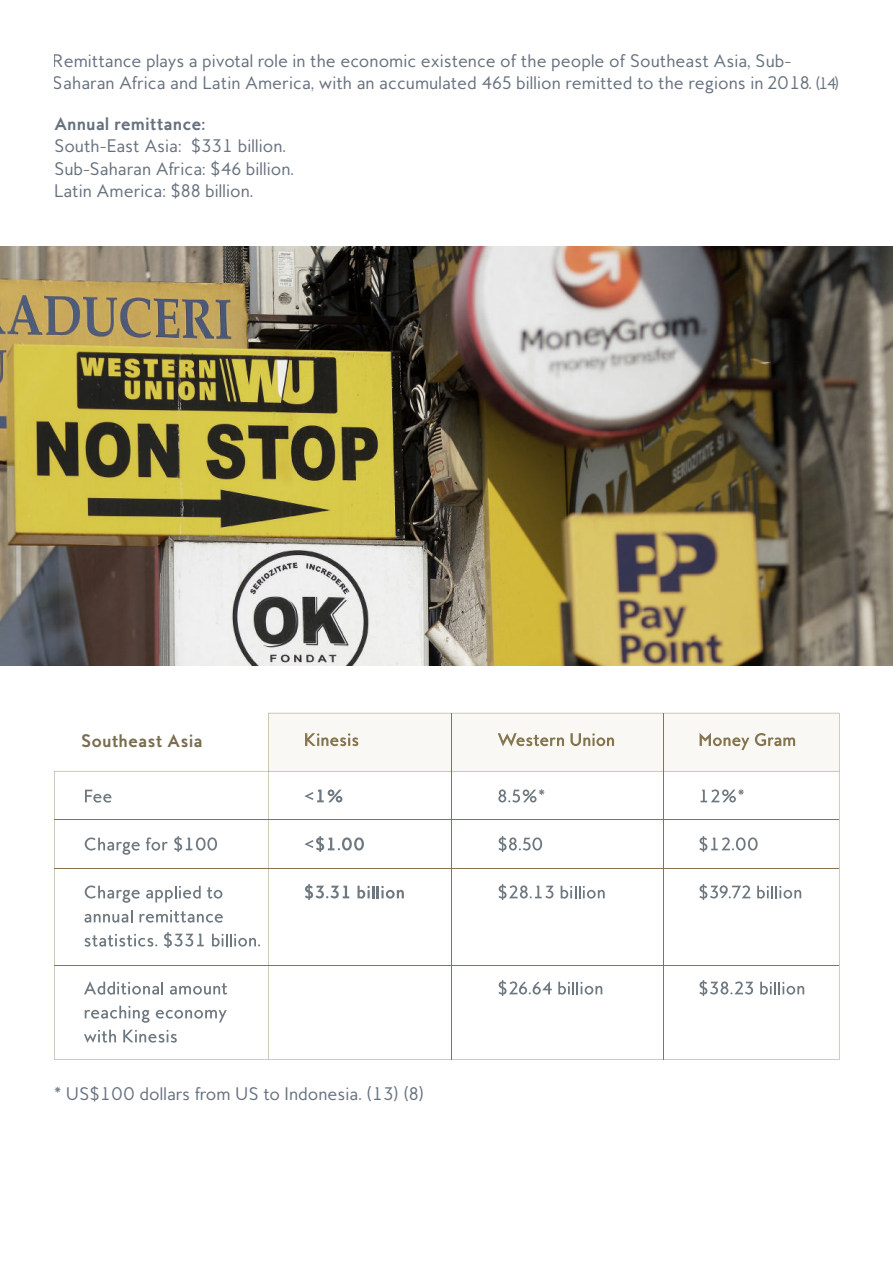
<style>
.page{position:relative;width:893px;height:1263px;background:#fff}
.page>*{position:absolute;margin:0;border:0;box-sizing:border-box;transform-origin:0 0}
.t1{font:16.5px/22.5px "MB Empire";color:#00132a}
.t2{font:700 16.5px "MB Empire";color:#00132a}
.t3{font:700 16.5px "MB Empire";color:#796e4f}
.s1{font-size:15px}
</style>
<div class="page">
<img style="left:0;top:246px;width:893px;height:419px">
<svg style="left:54px;top:771px;width:785px;height:289px"></svg>
<svg style="left:268px;top:713px;width:571px;height:346px"></svg>
<hr style="left:451px;top:713px;width:1px;height:346px;background:#84754f">
<hr style="left:664px;top:713px;width:1px;height:346px;background:#84754f">
<svg style="left:305px;top:733px;width:53px;height:13px"></svg>
<svg style="left:498px;top:733px;width:66px;height:13px"></svg>
<svg style="left:570px;top:733px;width:44px;height:13px"></svg>
<svg style="left:700px;top:733px;width:49px;height:17px"></svg>
<svg style="left:755px;top:733px;width:40px;height:13px"></svg>
<svg style="left:85px;top:790px;width:26px;height:13px"></svg>
<svg style="left:85px;top:837px;width:55px;height:18px"></svg>
<svg style="left:146px;top:837px;width:22px;height:14px"></svg>
<svg style="left:174px;top:836px;width:43px;height:16px"></svg>
<svg style="left:85px;top:885px;width:55px;height:18px"></svg>
<svg style="left:146px;top:886px;width:55px;height:16px"></svg>
<svg style="left:207px;top:887px;width:15px;height:12px"></svg>
<svg style="left:84px;top:910px;width:48px;height:13px"></svg>
<svg style="left:140px;top:910px;width:83px;height:13px"></svg>
<svg style="left:85px;top:934px;width:72px;height:13px"></svg>
<svg style="left:164px;top:932px;width:40px;height:16px"></svg>
<svg style="left:212px;top:934px;width:48px;height:13px"></svg>
<svg style="left:84px;top:981px;width:79px;height:14px"></svg>
<svg style="left:170px;top:983px;width:57px;height:12px"></svg>
<svg style="left:85px;top:1006px;width:65px;height:17px"></svg>
<svg style="left:156px;top:1010px;width:71px;height:12px"></svg>
<svg style="left:84px;top:1030px;width:32px;height:13px"></svg>
<svg style="left:123px;top:1030px;width:54px;height:13px"></svg>
<svg style="left:304px;top:789px;width:38px;height:13px"></svg>
<svg style="left:304px;top:836px;width:60px;height:16px"></svg>
<svg style="left:305px;top:884px;width:44px;height:16px"></svg>
<svg style="left:357px;top:886px;width:47px;height:13px"></svg>
<svg style="left:498px;top:789px;width:46px;height:13px"></svg>
<svg style="left:498px;top:836px;width:44px;height:16px"></svg>
<svg style="left:498px;top:884px;width:56px;height:16px"></svg>
<svg style="left:561px;top:886px;width:44px;height:13px"></svg>
<svg style="left:498px;top:980px;width:54px;height:16px"></svg>
<svg style="left:558px;top:982px;width:44px;height:13px"></svg>
<svg style="left:701px;top:789px;width:43px;height:13px"></svg>
<svg style="left:699px;top:836px;width:59px;height:16px"></svg>
<svg style="left:699px;top:884px;width:51px;height:16px"></svg>
<svg style="left:757px;top:886px;width:44px;height:13px"></svg>
<svg style="left:699px;top:980px;width:54px;height:16px"></svg>
<svg style="left:760px;top:982px;width:44px;height:13px"></svg>
<p class="t1" style="left:53px;top:50px;width:788px">Remittance plays a pivotal role in the economic existence of the people of Southeast Asia, Sub-<br>Saharan Africa and Latin America, with an accumulated 465 billion remitted to the regions in 2018. <span class="s1">(14)</span></p>
<p class="t2" style="left:54px;top:117px;width:153px">Annual remittance:</p>
<p class="t1" style="left:54px;top:137px;width:241px">South-East Asia: $331 billion.<br>Sub-Saharan Africa: $46 billion.<br>Latin America: $88 billion.</p>
<p class="t3" style="left:81px;top:734px;width:123px">Southeast Asia</p>
<p class="t1" style="left:54px;top:1084px;width:371px">* US$100 dollars from US to Indonesia. (13) (8)</p>
</div>
